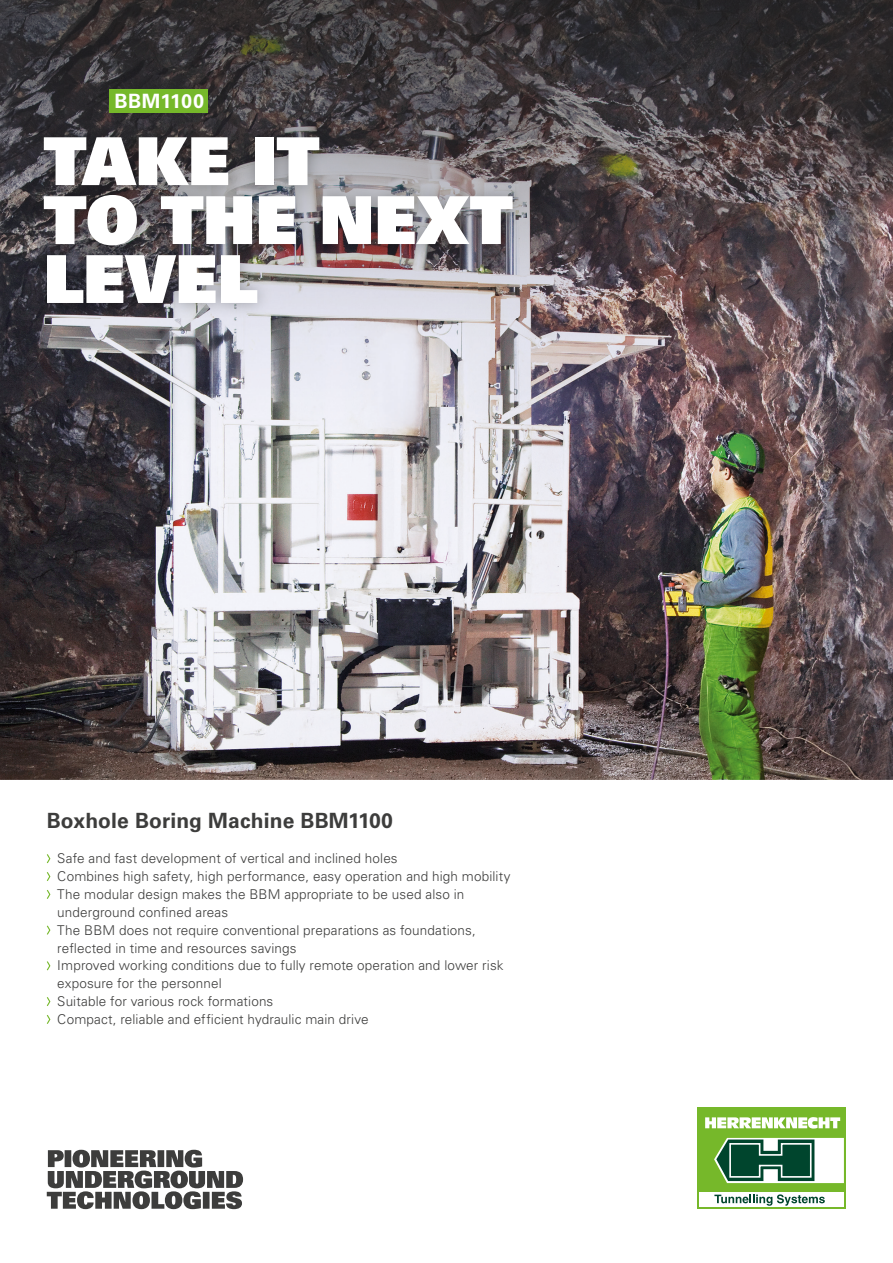
<style>
.page{position:relative;width:893px;height:1263px;background:#fff}
.page>*{position:absolute;margin:0;border:0;box-sizing:border-box;transform-origin:0 0}
.t1{font:66.15px/58.9px "Univers LT Pro 85 X Black";color:#fff}
.t2{font:700 21px "Univers LT Pro 65";letter-spacing:.005em;color:#3d3d3c}
.t3{font:700 19.65px "Univers LT Pro 65";letter-spacing:.015em;color:#fff}
.t4{font:300 13.5px/17.9px "Univers LT Pro 45";letter-spacing:.01em;color:#3d3d3c}
</style>
<div class="page">
<img style="left:0;top:0;width:893px;height:780px">
<div style="left:697px;top:1107px;width:149px;height:101px;background:#76b82a"></div>
<div style="left:699px;top:1192px;width:145px;height:15px;background:#fff"></div>
<svg style="left:705px;top:1117px;width:135px;height:11px"></svg>
<svg style="left:714px;top:1138px;width:130px;height:45px;background:#729a86"></svg>
<svg style="left:714px;top:1194px;width:111px;height:12px"></svg>
<svg style="left:47px;top:1150px;width:196px;height:59px"></svg>
<img style="left:30px;top:123px;width:497px;height:194px">
<div style="left:110px;top:89px;width:98px;height:24px;background:#76b82a"></div>
<svg style="left:46px;top:854px;width:5px;height:10px"></svg>
<svg style="left:46px;top:872px;width:5px;height:9px"></svg>
<svg style="left:46px;top:890px;width:5px;height:9px"></svg>
<svg style="left:46px;top:925px;width:5px;height:10px"></svg>
<svg style="left:46px;top:961px;width:5px;height:10px"></svg>
<svg style="left:46px;top:997px;width:5px;height:9px"></svg>
<svg style="left:46px;top:1015px;width:5px;height:9px"></svg>
<h3 class="t3" style="left:114px;top:88px;width:91px">BBM1100</h3>
<h1 class="t1" style="left:44px;top:130px;width:471px">TAKE IT<br>TO THE NEXT<br>LEVEL</h1>
<h2 class="t2" style="left:47px;top:805px;width:348px">Boxhole Boring Machine BBM1100</h2>
<p class="t4" style="left:57px;top:849px;width:455px">Safe and fast development of vertical and inclined holes<br>Combines high safety, high performance, easy operation and high mobility The modular design makes the BBM appropriate to be used also in underground confined areas<br>The BBM does not require conventional preparations as foundations, reflected in time and resources savings<br>Improved working conditions due to fully remote operation and lower risk exposure for the personnel<br>Suitable for various rock formations<br>Compact, reliable and efficient hydraulic main drive</p>
</div>
